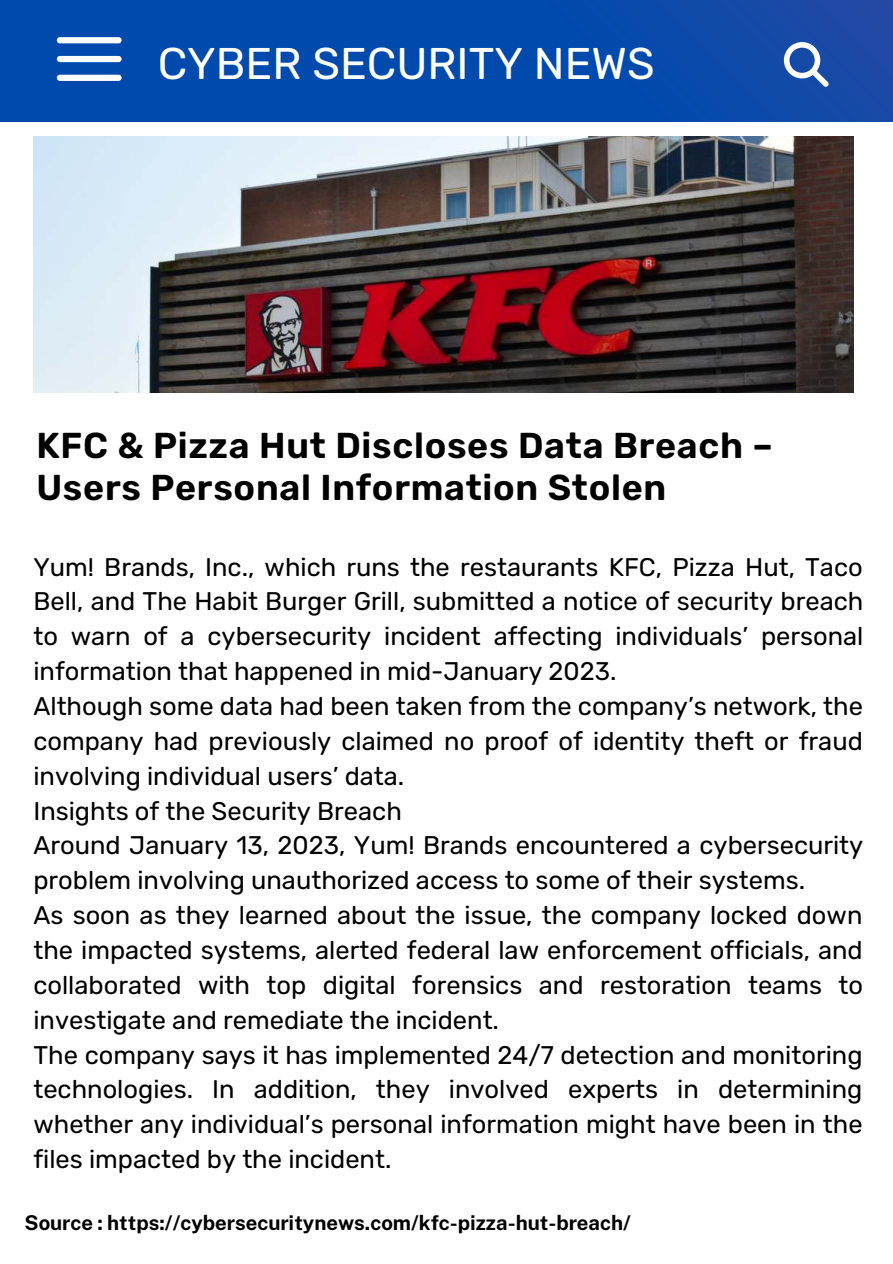
<style>
.page{position:relative;width:893px;height:1264px;background:#fff}
.page>*{position:absolute;margin:0;border:0;box-sizing:border-box;transform-origin:0 0}
.t1{font:44.4px "Rubik";color:#fff}
.t2{font:600 36px/42.8px "Rubik";letter-spacing:.02em;color:#000}
.t3{font:25.5px/34.8px "Rubik";color:#000}
.t4{font:700 20.4px "Public Sans";color:#000}
</style>
<div class="page">
<img style="left:33px;top:136px;width:820px;height:257px">
<div style="left:0;top:0;width:892px;height:121px;background:linear-gradient(to right,#004baf,#114aa8)"></div>
<div style="left:57px;top:37px;width:65px;height:6px;background:#fff;border-radius:3px"></div>
<div style="left:57px;top:56px;width:65px;height:6px;background:#fff;border-radius:3px"></div>
<div style="left:57px;top:75px;width:65px;height:6px;background:#fff;border-radius:3px"></div>
<svg style="left:783px;top:42px;width:45px;height:45px"></svg>
<h1 class="t1" style="left:158px;top:39px;width:498px">CYBER SECURITY NEWS</h1>
<h2 class="t2" style="left:36px;top:425px;width:738px">KFC &amp; Pizza Hut Discloses Data Breach –<br>Users Personal Information Stolen</h2>
<p class="t3" style="left:33px;top:550px;width:831px">Yum! Brands, Inc., which runs the restaurants KFC, Pizza Hut, Taco Bell, and The Habit Burger Grill, submitted a notice of security breach to warn of a cybersecurity incident affecting individuals’ personal information that happened in mid-January 2023.<br>Although some data had been taken from the company’s network, the company had previously claimed no proof of identity theft or fraud involving individual users’ data.<br>Insights of the Security Breach<br>Around January 13, 2023, Yum! Brands encountered a cybersecurity problem involving unauthorized access to some of their systems.<br>As soon as they learned about the issue, the company locked down the impacted systems, alerted federal law enforcement officials, and collaborated with top digital forensics and restoration teams to investigate and remediate the incident.<br>The company says it has implemented 24/7 detection and monitoring technologies. In addition, they involved experts in determining whether any individual’s personal information might have been in the files impacted by the incident.</p>
<p class="t4" style="left:25px;top:1207px;width:608px">Source : https://cybersecuritynews.com/kfc-pizza-hut-breach/</p>
</div>
